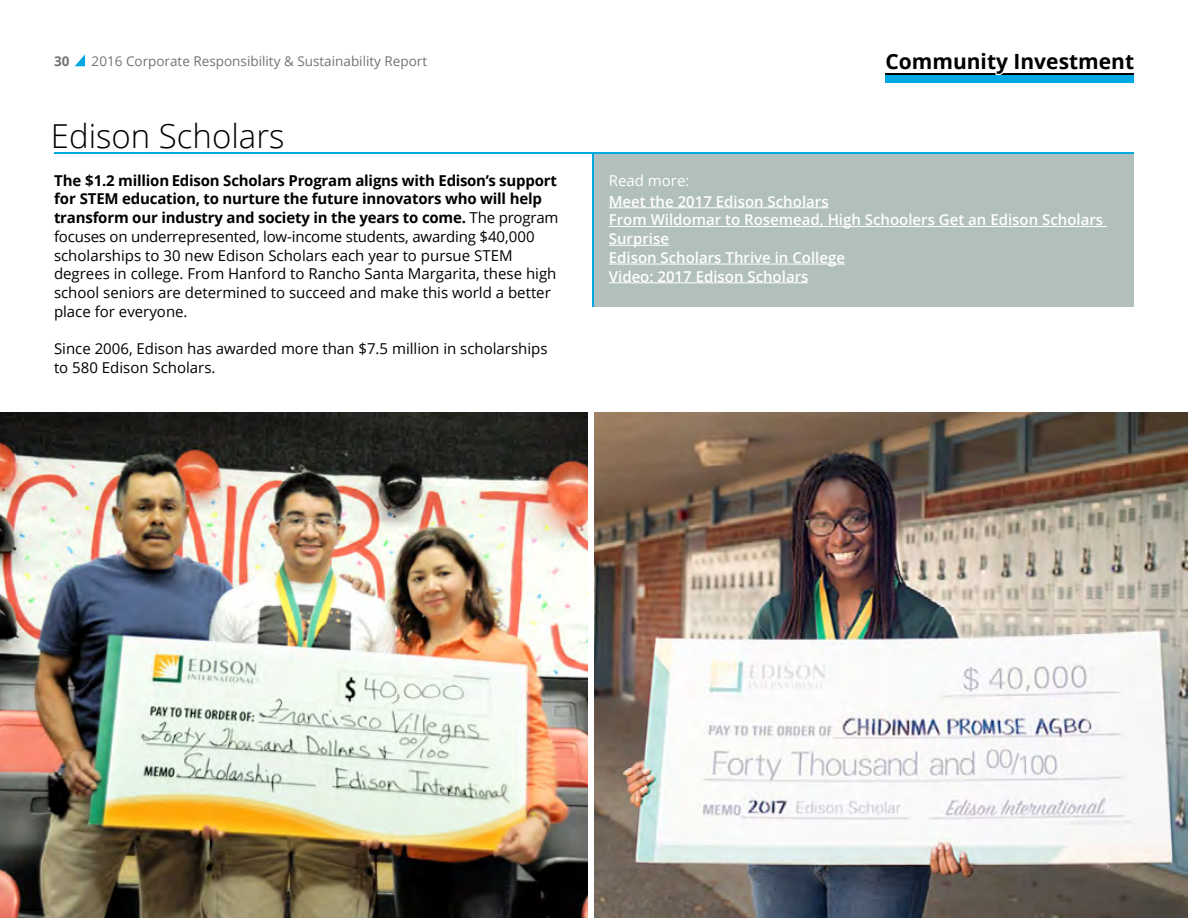
<style>
.page{position:relative;width:1188px;height:918px;background:#fff}
.page>*{position:absolute;margin:0;border:0;box-sizing:border-box;transform-origin:0 0}
.t1{font:300 33px "Open Sans";color:#000}
.t2{font:700 21px "Open Sans";color:#000}
.t3{font:15px/18.8px "Open Sans";color:#000}
.t4{font:600 15px/18.8px "Open Sans";color:#fff}
.t5{font:15px "Open Sans";color:#fff}
.t6{font:13.5px "Open Sans";color:#727372}
.t7{font:700 13.5px "Open Sans";color:#727372}
.s1{font-weight:700}
</style>
<div class="page">
<svg style="left:75px;top:54px;width:10px;height:12px"></svg>
<div style="left:594px;top:153px;width:540px;height:154px;background:#b2c0bb"></div>
<img style="left:594px;top:413px;width:594px;height:505px">
<img style="left:0;top:413px;width:587px;height:505px">
<hr style="left:54px;top:152px;width:1080px;height:1px;background:#00a8e1">
<hr style="left:609px;top:207px;width:220px;height:1px;background:#fff">
<hr style="left:609px;top:226px;width:498px;height:1px;background:#fff">
<hr style="left:609px;top:245px;width:60px;height:1px;background:#fff">
<hr style="left:609px;top:264px;width:236px;height:1px;background:#fff">
<hr style="left:609px;top:282px;width:199px;height:1px;background:#fff">
<hr style="left:592px;top:153px;width:2px;height:154px;background:#00a8e1">
<hr style="left:885px;top:73px;width:249px;height:2px;background:#000">
<div style="left:885px;top:75px;width:249px;height:7px;background:#00a8e1"></div>
<svg style="left:885px;top:73px;width:127px;height:10px"></svg>
<p class="t7" style="left:54px;top:52px;width:17px">30</p>
<p class="t6" style="left:92px;top:52px;width:337px">2016 Corporate Responsibility &amp; Sustainability Report</p>
<h1 class="t1" style="left:51px;top:113px;width:235px">Edison Scholars</h1>
<p class="t3" style="left:54px;top:170px;width:506px"><span class="s1">The $1.2 million Edison Scholars Program aligns with Edison’s support for STEM education, to nurture the future innovators who will help transform our industry and society in the years to come.</span> The program focuses on underrepresented, low-income students, awarding $40,000 scholarships to 30 new Edison Scholars each year to pursue STEM degrees in college. From Hanford to Rancho Santa Margarita, these high school seniors are determined to succeed and make this world a better place for everyone.</p>
<p class="t3" style="left:54px;top:339px;width:495px">Since 2006, Edison has awarded more than $7.5 million in scholarships to 580 Edison Scholars.</p>
<h2 class="t2" style="left:885px;top:46px;width:250px">Community Investment</h2>
<p class="t5" style="left:609px;top:170px;width:82px">Read more:</p>
<p class="t4" style="left:609px;top:192px;width:496px">Meet the 2017 Edison Scholars<br>From Wildomar to Rosemead, High Schoolers Get an Edison Scholars Surprise<br>Edison Scholars Thrive in College<br>Video: 2017 Edison Scholars</p>
</div>
